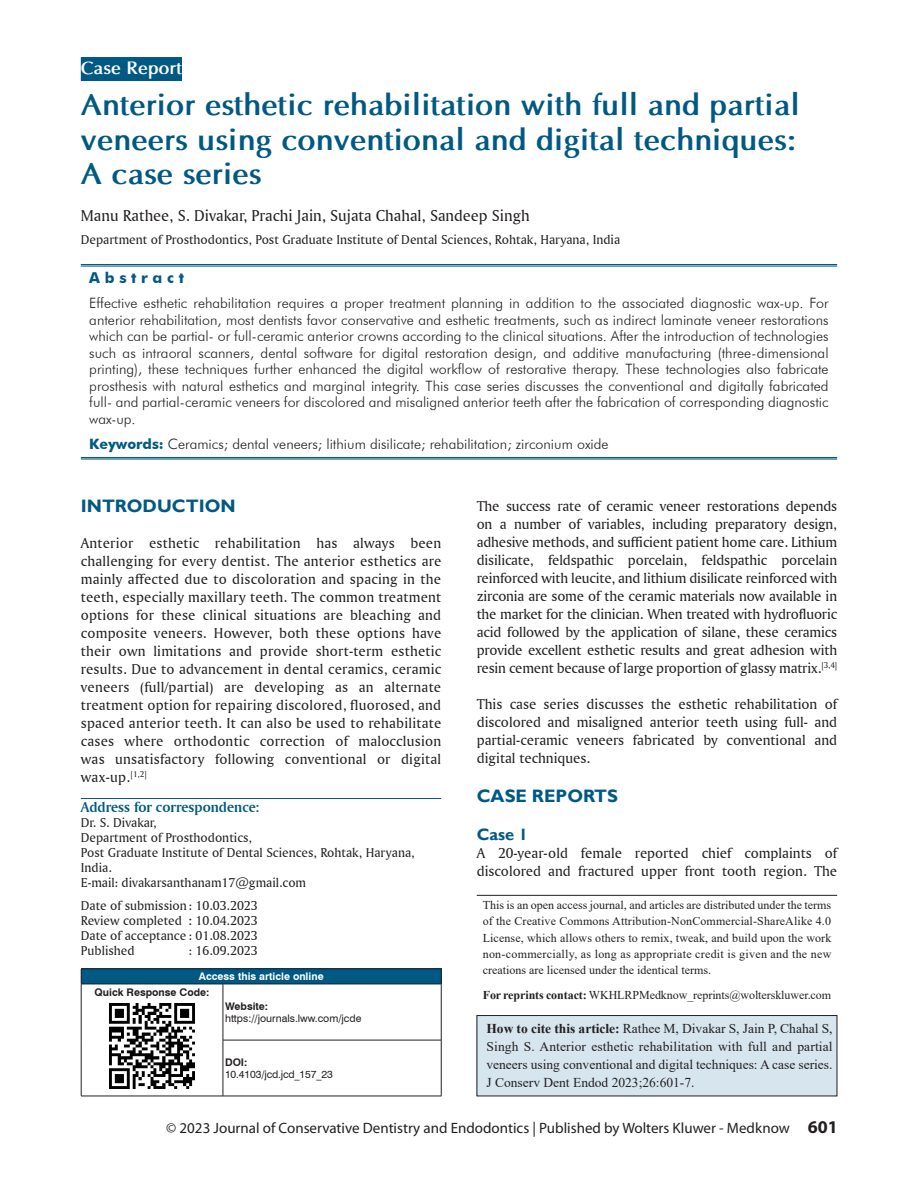
<style>
.page{position:relative;width:918px;height:1188px;background:#fff}
.page>*{position:absolute;margin:0;border:0;box-sizing:border-box;transform-origin:0 0}
.AT{font:700 30px/34.5px "Optima";color:#005983;text-align:justify}
.t1{font:700 18px "Gill Sans";color:#005983}
.AH{font:700 18px "Optima";color:#fff}
.AU{font:16.5px "Amerigo BT Roman A";color:#231f20}
.t2{font:700 16.5px "Gill Sans";color:#005983}
.TX{font:15px/18px "Amerigo BT Roman A";color:#231f20;text-align:justify}
.R_FOLIO{font:15px "Myriad";color:#231f20}
.ADD{font:15px "Amerigo BT Bold A";color:#005983}
.ABSH{font:700 15px "Futura BT";letter-spacing:.31em;color:#005983}
.ABS{font:300 14.25px/16.5px "Futura BT";color:#231f20;text-align:justify}
.KWD{font:300 14.25px "Futura BT";color:#231f20}
.HTC{font:13.5px/18px "Times New Roman";color:#231f20;text-align:justify}
.ADD-2{font:13.5px/15px "Amerigo BT Roman A";color:#231f20}
.HIS{font:13.5px/15px "Amerigo BT Roman A";color:#231f20;text-align:justify}
.AFF{font:13.5px "Amerigo BT Roman A";color:#231f20}
.C{font:12px/16.2px "Times New Roman";color:#231f20;text-align:justify}
.WEB{font:10.5px/12.6px "Swiss 721 BT";color:#231f20}
.AAO{font:700 10.5px "Swiss 721 BT";color:#fff}
.QRC{font:700 10.5px "Swiss 721 BT";color:#231f20}
.s1{font-weight:700;color:#005983}
.s2{font-family:"Amerigo BT Bold A"}
.s3{font-weight:700}
.s4{font-family:"Myriad Pro";font-weight:700;font-size:18px}
</style>
<div class="page">
<hr style="left:81px;top:264px;width:756px;height:1px;background:#005983">
<hr style="left:81px;top:266px;width:756px;height:1px;background:#005983">
<hr style="left:81px;top:457px;width:756px;height:1px;background:#005983">
<hr style="left:81px;top:458px;width:756px;height:2px;background:#005983">
<div style="left:81px;top:969px;width:360px;height:15px;background:#005983"></div>
<hr style="left:441px;top:984px;width:1px;height:56px;background:#231f20">
<hr style="left:441px;top:1040px;width:1px;height:56px;background:#231f20">
<hr style="left:223px;top:984px;width:1px;height:56px;background:#231f20">
<hr style="left:223px;top:1040px;width:218px;height:1px;background:#231f20">
<hr style="left:223px;top:1040px;width:1px;height:56px;background:#231f20">
<hr style="left:81px;top:1096px;width:142px;height:1px;background:#231f20">
<hr style="left:223px;top:1096px;width:218px;height:1px;background:#231f20">
<hr style="left:81px;top:969px;width:142px;height:1px;background:#231f20">
<svg style="left:81px;top:969px;width:1px;height:15px"></svg>
<hr style="left:223px;top:969px;width:218px;height:1px;background:#231f20">
<svg style="left:441px;top:969px;width:1px;height:15px"></svg>
<hr style="left:81px;top:984px;width:142px;height:1px;background:#231f20">
<hr style="left:223px;top:984px;width:218px;height:1px;background:#231f20">
<hr style="left:81px;top:984px;width:1px;height:56px;background:#231f20">
<hr style="left:81px;top:1040px;width:1px;height:56px;background:#231f20">
<img style="left:110px;top:1003px;width:85px;height:85px">
<div style="left:81px;top:57px;width:101px;height:24px;background:#005983"></div>
<div style="left:477px;top:1016px;width:360px;height:80px;background:#d7e5ef"></div>
<div style="left:477px;top:1015px;width:360px;height:81px;border:1px solid #231f20"></div>
<hr style="left:477px;top:895px;width:360px;height:1px;background:#231f20">
<hr style="left:81px;top:798px;width:360px;height:1px;background:#005983">
<p class="AH" style="left:81px;top:57px;width:103px">Case Report</p>
<p class="AT" style="left:81px;top:87px;width:721px">Anterior esthetic rehabilitation with full and partial veneers using conventional and digital techniques:<br>A case series</p>
<p class="AU" style="left:81px;top:205px;width:450px">Manu Rathee, S. Divakar, Prachi Jain, Sujata Chahal, Sandeep Singh</p>
<p class="AFF" style="left:81px;top:231px;width:541px">Department of Prosthodontics, Post Graduate Institute of Dental Sciences, Rohtak, Haryana, India</p>
<p class="ABSH" style="left:89px;top:269px;width:96px">Abstract</p>
<p class="ABS" style="left:89px;top:295px;width:741px">Effective esthetic rehabilitation requires a proper treatment planning in addition to the associated diagnostic wax‑up. For anterior rehabilitation, most dentists favor conservative and esthetic treatments, such as indirect laminate veneer restorations which can be partial‑ or full‑ceramic anterior crowns according to the clinical situations. After the introduction of technologies such as intraoral scanners, dental software for digital restoration design, and additive manufacturing (three‑dimensional printing), these techniques further enhanced the digital workflow of restorative therapy. These technologies also fabricate prosthesis with natural esthetics and marginal integrity. This case series discusses the conventional and digitally fabricated full‑ and partial‑ceramic veneers for discolored and misaligned anterior teeth after the fabrication of corresponding diagnostic wax‑up.</p>
<p class="KWD" style="left:89px;top:435px;width:521px"><span class="s1">Keywords:</span> Ceramics; dental veneers; lithium disilicate; rehabilitation; zirconium oxide</p>
<h1 class="t1" style="left:81px;top:495px;width:156px">INTRODUCTION</h1>
<p class="TX" style="left:81px;top:534px;width:362px">Anterior esthetic rehabilitation has always been challenging for every dentist. The anterior esthetics are mainly affected due to discoloration and spacing in the teeth, especially maxillary teeth. The common treatment options for these clinical situations are bleaching and composite veneers. However, both these options have their own limitations and provide short‑term esthetic results. Due to advancement in dental ceramics, ceramic veneers (full/partial) are developing as an alternate treatment option for repairing discolored, fluorosed, and spaced anterior teeth. It can also be used to rehabilitate cases where orthodontic correction of malocclusion was unsatisfactory following conventional or digital wax‑up.<sup>[1,2]</sup></p>
<p class="ADD" style="left:81px;top:797px;width:180px">Address for correspondence:</p>
<p class="ADD-2" style="left:81px;top:814px;width:335px">Dr. S. Divakar,<br>Department of Prosthodontics,<br>Post Graduate Institute of Dental Sciences, Rohtak, Haryana,<br>India.<br>E‑mail: divakarsanthanam17@gmail.com</p>
<p class="HIS" style="left:81px;top:898px;width:178px">Date of submission : 10.03.2023<br>Review completed <span class="s2">:</span> 10.04.2023<br>Date of acceptance : 01.08.2023<br>Published</p>
<p class="HIS" style="left:189px;top:943px;width:70px">: 16.09.2023</p>
<p class="AAO" style="left:199px;top:969px;width:126px">Access this article online</p>
<p class="QRC" style="left:95px;top:985px;width:116px">Quick Response Code:</p>
<p class="WEB" style="left:225px;top:999px;width:138px"><span class="s3">Website: </span>https://journals.lww.com/jcde</p>
<p class="WEB" style="left:225px;top:1055px;width:109px"><span class="s3">DOI:<br></span>10.4103/jcd.jcd_157_23</p>
<p class="TX" style="left:477px;top:497px;width:362px">The success rate of ceramic veneer restorations depends on a number of variables, including preparatory design, adhesive methods, and sufficient patient home care. Lithium disilicate, feldspathic porcelain, feldspathic porcelain reinforced with leucite, and lithium disilicate reinforced with zirconia are some of the ceramic materials now available in the market for the clinician. When treated with hydrofluoric acid followed by the application of silane, these ceramics provide excellent esthetic results and great adhesion with resin cement because of large proportion of glassy matrix.<sup>[3,4]</sup></p>
<p class="TX" style="left:477px;top:695px;width:362px">This case series discusses the esthetic rehabilitation of discolored and misaligned anterior teeth using full‑ and partial‑ceramic veneers fabricated by conventional and digital techniques.</p>
<h1 class="t1" style="left:477px;top:785px;width:143px">CASE REPORTS</h1>
<h2 class="t2" style="left:477px;top:824px;width:53px">Case 1</h2>
<p class="TX" style="left:477px;top:843px;width:362px">A 20‑year‑old female reported chief complaints of discolored and fractured upper front tooth region. The</p>
<p class="C" style="left:483px;top:897px;width:350px">This is an open access journal, and articles are distributed under the terms of the Creative Commons Attribution‑NonCommercial‑ShareAlike 4.0<br>License, which allows others to remix, tweak, and build upon the work non‑commercially, as long as appropriate credit is given and the new creations are licensed under the identical terms.</p>
<p class="C" style="left:483px;top:987px;width:350px"><span class="s3">For reprints contact:</span> WKHLRPMedknow_reprints@wolterskluwer.com</p>
<p class="HTC" style="left:486px;top:1019px;width:348px"><span class="s3">How to cite this article:</span> Rathee M, Divakar S, Jain P, Chahal S, Singh S. Anterior esthetic rehabilitation with full and partial veneers using conventional and digital techniques: A case series.<br>J Conserv Dent Endod 2023;26:601-7.</p>
<p class="R_FOLIO" style="left:166px;top:1120px;width:673px">© 2023 Journal of Conservative Dentistry and Endodontics | Published by Wolters Kluwer - Medknow <span class="s4">601</span></p>
</div>
